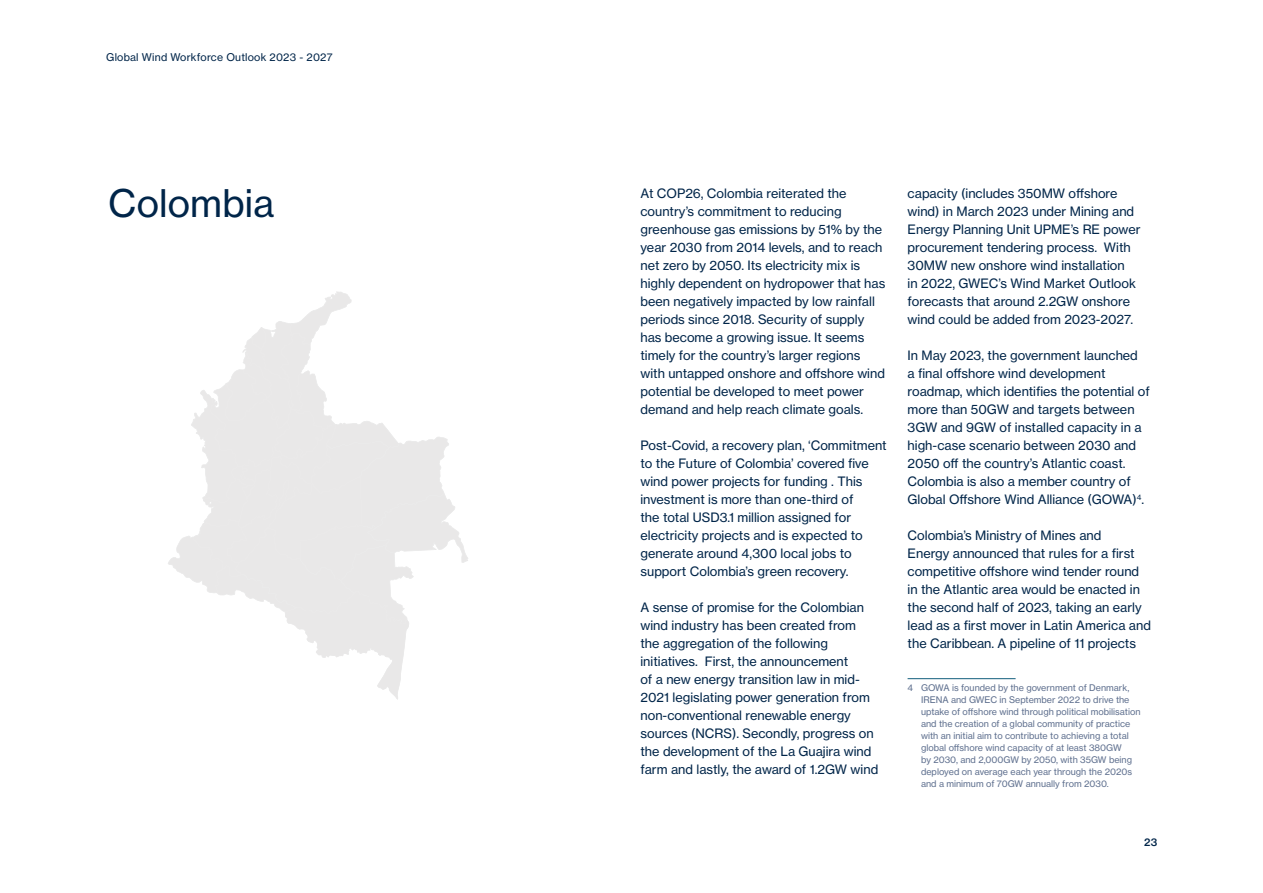
<style>
.page{position:relative;width:1263px;height:893px;background:#fff}
.page>*{position:absolute;margin:0;border:0;box-sizing:border-box;transform-origin:0 0}
.t1{font:37.5px "N Haas Grotesk TX Pro 55 Rg";letter-spacing:.005em;color:#002549}
.t2{font:12.75px/18px "N Haas Grotesk TX Pro 55 Rg";color:#002549}
.t3{font:10.5px "N Haas Grotesk TX Pro 55 Rg";letter-spacing:.02em;color:#002549}
.t4{font:10.5px "N Haas Grotesk TX Pro 65 Md";color:#002549}
.t5{font:9px/12px "N Haas Grotesk TX Pro 55 Rg";color:#5e6f8e}
</style>
<div class="page">
<hr style="left:907px;top:678px;width:108px;height:1px;background:#115e7d">
<svg style="left:168px;top:291px;width:300px;height:409px"></svg>
<p class="t3" style="left:106px;top:50px;width:228px">Global Wind Workforce Outlook 2023 - 2027</p>
<h1 class="t1" style="left:108px;top:180px;width:168px">Colombia</h1>
<p class="t2" style="left:640px;top:184px;width:246px">At COP26, Colombia reiterated the country’s commitment to reducing greenhouse gas emissions by 51% by the year 2030 from 2014 levels, and to reach net zero by 2050. Its electricity mix is highly dependent on hydropower that has been negatively impacted by low rainfall periods since 2018. Security of supply has become a growing issue. It seems timely for the country’s larger regions with untapped onshore and offshore wind potential be developed to meet power demand and help reach climate goals.</p>
<p class="t2" style="left:640px;top:436px;width:248px">Post-Covid, a recovery plan, ‘Commitment to the Future of Colombia’ covered five wind power projects for funding . This investment is more than one-third of<br>the total USD3.1 million assigned for electricity projects and is expected to generate around 4,300 local jobs to support Colombia’s green recovery.</p>
<p class="t2" style="left:640px;top:598px;width:239px">A sense of promise for the Colombian wind industry has been created from the aggregation of the following initiatives. First, the announcement<br>of a new energy transition law in mid-2021 legislating power generation from non-conventional renewable energy sources (NCRS). Secondly, progress on the development of the La Guajira wind farm and lastly, the award of 1.2GW wind</p>
<p class="t2" style="left:907px;top:184px;width:234px">capacity (includes 350MW offshore wind) in March 2023 under Mining and Energy Planning Unit UPME’s RE power procurement tendering process. With 30MW new onshore wind installation<br>in 2022, GWEC’s Wind Market Outlook forecasts that around 2.2GW onshore wind could be added from 2023-2027.</p>
<p class="t2" style="left:907px;top:346px;width:244px">In May 2023, the government launched<br>a final offshore wind development roadmap, which identifies the potential of more than 50GW and targets between 3GW and 9GW of installed capacity in a high-case scenario between 2030 and 2050 off the country’s Atlantic coast.<br>Colombia is also a member country of Global Offshore Wind Alliance (GOWA)<sup>4</sup>.</p>
<p class="t2" style="left:907px;top:526px;width:245px">Colombia’s Ministry of Mines and<br>Energy announced that rules for a first competitive offshore wind tender round in the Atlantic area would be enacted in the second half of 2023, taking an early lead as a first mover in Latin America and the Caribbean. A pipeline of 11 projects</p>
<p class="t5" style="left:921px;top:681px;width:221px;text-indent:-14px">4 GOWA is founded by the government of Denmark, IRENA and GWEC in September 2022 to drive the uptake of offshore wind through political mobilisation and the creation of a global community of practice with an initial aim to contribute to achieving a total global offshore wind capacity of at least 380GW<br>by 2030, and 2,000GW by 2050, with 35GW being deployed on average each year through the 2020s and a minimum of 70GW annually from 2030.</p>
<p class="t4" style="left:1144px;top:836px;width:15px">23</p>
</div>
